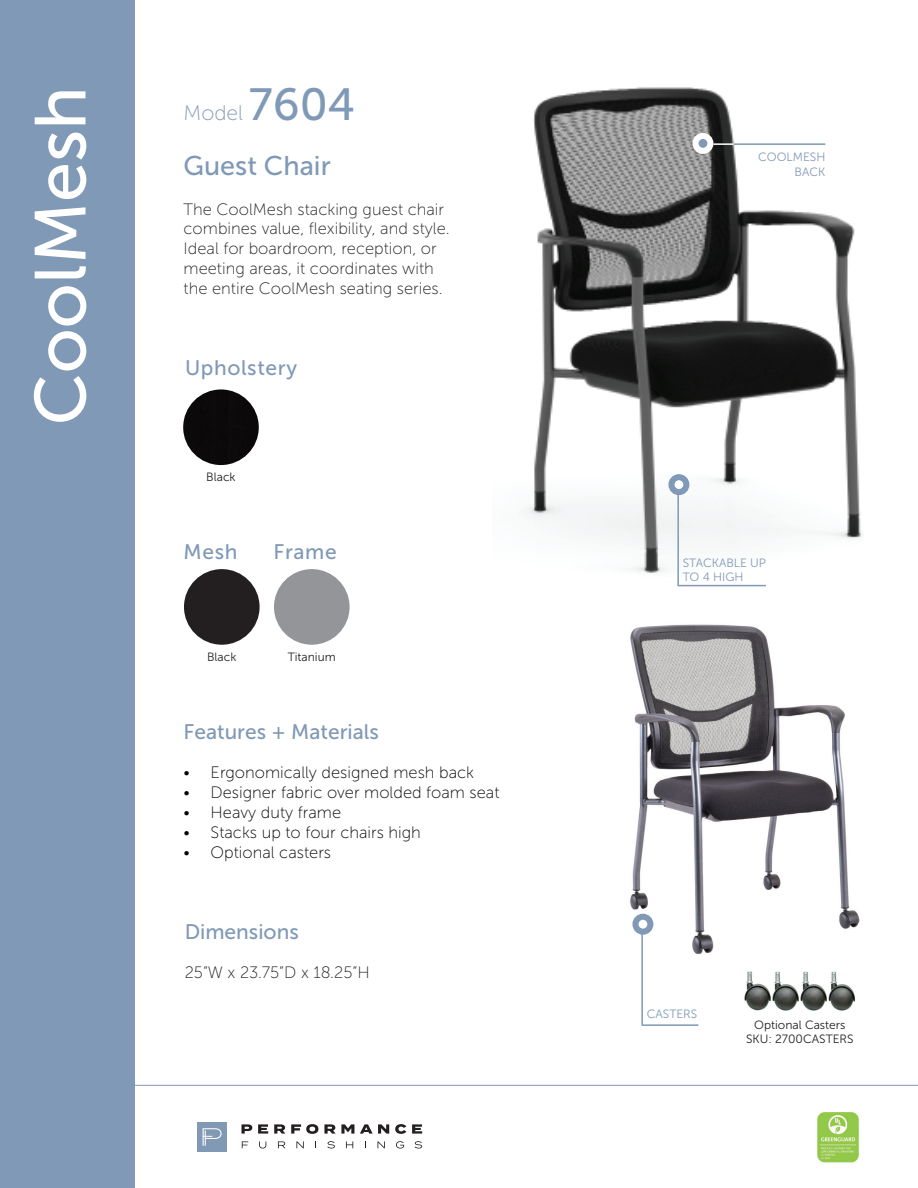
<style>
.page{position:relative;width:918px;height:1188px;background:#fff}
.page>*{position:absolute;margin:0;border:0;box-sizing:border-box;transform-origin:0 0}
.t1{font:72px "Museo Sans 500";color:#fff}
.t2{font:27px "Museo Sans 500";color:#8099b6}
.t3{font:21px "Museo Sans 500";color:#8099b6}
.t4{font:21px "Museo Sans 500";letter-spacing:.03em;color:#8099b6}
.t5{font:21px "Museo Sans 100";color:#8099b6}
.t6{font:16.5px/19.8px "Museo Sans 100";color:#231f20}
.t7{font:16.5px "Museo Sans 100";color:#040503}
.t8{font:12px/14.4px "Museo Sans 300";color:#231f20;text-align:center}
.t9{font:12px/14.4px "Museo Sans 300";color:#8099b6;text-align:right}
.s1{font-family:"Museo Sans 500";font-size:45px}
</style>
<div class="page">
<div style="left:0;top:0;width:135px;height:1188px;background:#8099b6"></div>
<hr style="left:135px;top:1085px;width:783px;height:1px;background:#8099b6">
<img style="left:526px;top:87px;width:336px;height:500px">
<img style="left:630px;top:624px;width:230px;height:331px">
<hr style="left:724px;top:561px;width:2px;height:38px;background:#fff">
<div style="left:696px;top:136px;width:14px;height:15px;background:#8099b6;border-radius:50%"></div>
<div style="left:693px;top:133px;width:20px;height:21px;border:6px solid #fff;border-radius:50%"></div>
<hr style="left:713px;top:143px;width:39px;height:2px;background:#fff">
<hr style="left:734px;top:143px;width:91px;height:2px;background:#8099b6">
<svg style="left:242px;top:1124px;width:10px;height:10px"></svg>
<svg style="left:258px;top:1124px;width:10px;height:10px"></svg>
<svg style="left:274px;top:1124px;width:11px;height:10px"></svg>
<svg style="left:291px;top:1124px;width:27px;height:10px"></svg>
<svg style="left:324px;top:1124px;width:30px;height:10px"></svg>
<svg style="left:360px;top:1124px;width:29px;height:10px"></svg>
<svg style="left:395px;top:1124px;width:11px;height:10px"></svg>
<svg style="left:412px;top:1124px;width:10px;height:10px"></svg>
<svg style="left:242px;top:1141px;width:6px;height:7px"></svg>
<svg style="left:259px;top:1141px;width:7px;height:8px"></svg>
<svg style="left:278px;top:1141px;width:7px;height:7px"></svg>
<svg style="left:296px;top:1141px;width:8px;height:7px"></svg>
<svg style="left:327px;top:1141px;width:8px;height:8px"></svg>
<svg style="left:346px;top:1141px;width:7px;height:7px"></svg>
<svg style="left:378px;top:1141px;width:7px;height:7px"></svg>
<svg style="left:396px;top:1141px;width:8px;height:8px"></svg>
<svg style="left:415px;top:1141px;width:7px;height:8px"></svg>
<div style="left:197px;top:1122px;width:30px;height:30px;background:#8299b6"></div>
<svg style="left:203px;top:1128px;width:19px;height:18px"></svg>
<img style="left:744px;top:971px;width:112px;height:40px">
<div style="left:635px;top:917px;width:15px;height:15px;background:#fff;border-radius:50%"></div>
<div style="left:632px;top:914px;width:21px;height:21px;border:6px solid #8099b6;border-radius:50%"></div>
<hr style="left:642px;top:1024px;width:56px;height:2px;background:#8099b6">
<hr style="left:641px;top:932px;width:2px;height:94px;background:#8099b6">
<div style="left:671px;top:477px;width:15px;height:15px;background:#fff;border-radius:50%"></div>
<div style="left:668px;top:474px;width:21px;height:21px;border:6px solid #8099b6;border-radius:50%"></div>
<hr style="left:678px;top:585px;width:88px;height:1px;background:#8099b6">
<hr style="left:677px;top:492px;width:2px;height:94px;background:#8099b6">
<div style="left:184px;top:569px;width:76px;height:76px;background:#231f20;border-radius:50%"></div>
<div style="left:274px;top:569px;width:76px;height:76px;background:#939598;border-radius:50%"></div>
<div style="left:183px;top:389px;width:76px;height:76px;background:#0c090b;border-radius:38px"></div>
<img style="left:817px;top:1112px;width:42px;height:51px">
<h1 class="t1" style="left:21px;top:425px;width:340px;rotate:-90deg">CoolMesh</h1>
<p class="t5" style="left:184px;top:102px;width:173px">Model <span class="s1">7604</span></p>
<h2 class="t2" style="left:184px;top:151px;width:149px">Guest Chair</h2>
<p class="t6" style="left:184px;top:199px;width:268px">The CoolMesh stacking guest chair combines value, flexibility, and style.<br>Ideal for boardroom, reception, or meeting areas, it coordinates with the entire CoolMesh seating series.</p>
<p class="t4" style="left:185px;top:357px;width:114px">Upholstery</p>
<p class="t8" style="left:206px;top:470px;width:31px">Black</p>
<p class="t3" style="left:184px;top:540px;width:55px">Mesh</p>
<p class="t8" style="left:207px;top:650px;width:31px">Black</p>
<p class="t3" style="left:274px;top:540px;width:65px">Frame</p>
<p class="t8" style="left:288px;top:650px;width:50px">Titanium</p>
<p class="t3" style="left:184px;top:720px;width:197px">Features + Materials</p>
<p class="t7" style="left:184px;top:764px;width:292px">• Ergonomically designed mesh back</p>
<p class="t7" style="left:184px;top:784px;width:317px">• Designer fabric over molded foam seat</p>
<p class="t7" style="left:184px;top:804px;width:159px">• Heavy duty frame</p>
<p class="t7" style="left:184px;top:823px;width:239px">• Stacks up to four chairs high</p>
<p class="t7" style="left:184px;top:843px;width:149px">• Optional casters</p>
<p class="t3" style="left:185px;top:920px;width:116px">Dimensions</p>
<p class="t6" style="left:185px;top:963px;width:187px">25”W x 23.75”D x 18.25”H</p>
<p class="t9" style="left:758px;top:150px;width:69px">COOLMESH<br>BACK</p>
<p class="t9" style="left:683px;top:556px;width:85px;text-align:left">STACKABLE UP<br>TO 4 HIGH</p>
<p class="t9" style="left:647px;top:1007px;width:52px">CASTERS</p>
<p class="t8" style="left:746px;top:1017px;width:109px">Optional Casters<br>SKU: 2700CASTERS</p>
</div>
